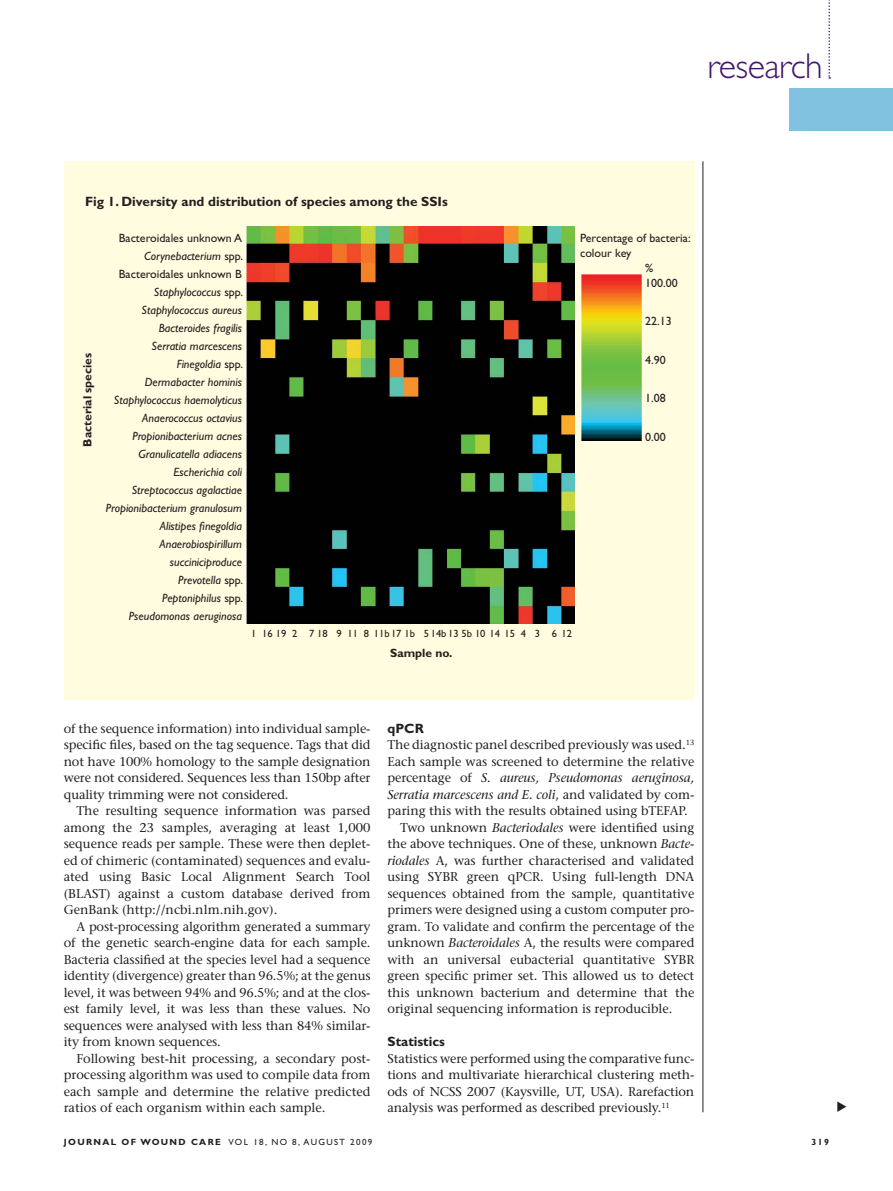
<style>
.page{position:relative;width:893px;height:1191px;background:#fff}
.page>*{position:absolute;margin:0;border:0;box-sizing:border-box;transform-origin:0 0}
.t1{font:300 36px "Gill Sans";letter-spacing:-.015em;color:#45186e}
.t2{font:700 13.5px "Gill Sans";color:#231f20}
.t3{font:12.75px/16.5px "Stone Serif";letter-spacing:-.005em;color:#231f20;text-align:justify}
.t4{font:italic 12.75px "Stone Serif";letter-spacing:-.005em;color:#231f20}
.t5{font:italic 12px/18px "Gill Sans";color:#231f20;text-align:right}
.t6{font:12px "Gill Sans";color:#231f20}
.t7{font:700 12px "Gill Sans";color:#231f20}
.t8{font:10.5px "Gill Sans";color:#231f20}
.t9{font:9px "Gill Sans";letter-spacing:.15em;color:#231f20}
.t10{font:700 9px "Gill Sans";color:#231f20}
.s1{font-style:normal}
.s2{font-style:italic}
.s3{font-weight:700}
</style>
<div class="page">
<div style="left:789px;top:89px;width:104px;height:42px;background:#7fc1de"></div>
<svg style="left:828px;top:0;width:2px;height:79px"></svg>
<hr style="left:703px;top:161px;width:1px;height:951px;background:#231f20">
<div style="left:64px;top:161px;width:630px;height:538px;background:#fffcdf"></div>
<img style="left:247px;top:226px;width:328px;height:398px">
<img style="left:581px;top:274px;width:61px;height:166px">
<h1 class="t1" style="left:707px;top:53px;width:117px">research</h1>
<p class="t2" style="left:85px;top:197px;width:364px">Fig 1. Diversity and distribution of species among the SSIs</p>
<p class="t7" style="left:83px;top:447px;width:95px;rotate:-90deg">Bacterial species</p>
<p class="t5" style="left:106px;top:230px;width:139px"><span class="s1">Bacteroidales unknown A<br></span>Corynebacterium <span class="s1">spp.<br>Bacteroidales unknown B<br></span>Staphylococcus <span class="s1">spp.<br></span>Staphylococcus aureus<br>Bacteroides fragilis<br>Serratia marcescens<br>Finegoldia <span class="s1">spp.<br></span>Dermabacter hominis<br>Staphylococcus haemolyticus<br>Anaerococcus octavius<br>Propionibacterium acnes<br>Granulicatella adiacens<br>Escherichia coli<br>Streptococcus agalactiae<br>Propionibacterium granulosum<br>Alistipes finegoldia<br>Anaerobiospirillum succiniciproduce<br>Prevotella <span class="s1">spp.<br></span>Peptoniphilus <span class="s1">spp.<br></span>Pseudomonas aeruginosa</p>
<p class="t6" style="left:580px;top:234px;width:112px">Percentage of bacteria:</p>
<p class="t6" style="left:580px;top:249px;width:53px">colour key</p>
<p class="t6" style="left:645px;top:264px;width:10px">%</p>
<p class="t6" style="left:645px;top:279px;width:34px">100.00</p>
<p class="t6" style="left:645px;top:317px;width:28px">22.13</p>
<p class="t6" style="left:645px;top:355px;width:22px">4.90</p>
<p class="t6" style="left:645px;top:394px;width:22px">1.08</p>
<p class="t6" style="left:645px;top:432px;width:22px">0.00</p>
<p class="t8" style="left:251px;top:629px;width:322px">1 16 19 2 7 18 9 11 8 11b 17 1b 5 14b 13 5b 10 14 15 4 3 6 12</p>
<p class="t7" style="left:390px;top:648px;width:64px">Sample no.</p>
<p class="t3" style="left:64px;top:721px;width:308px">of the sequence information) into individual sample&shy;specific files, based on the tag sequence. Tags that did not have 100% homology to the sample designation were not considered. Sequences less than 150bp after quality trimming were not considered.</p>
<p class="t3" style="left:64px;top:804px;width:308px;text-indent:13px">The resulting sequence information was parsed among the 23 samples, averaging at least 1,000 sequence reads per sample. These were then deplet&shy;ed of chimeric (contaminated) sequences and evalu&shy;ated using Basic Local Alignment Search Tool (BLAST) against a custom database derived from GenBank (http://ncbi.nlm.nih.gov).</p>
<p class="t3" style="left:64px;top:919px;width:308px;text-indent:13px">A post-processing algorithm generated a summary of the genetic search-engine data for each sample.<br>Bacteria classified at the species level had a sequence identity (divergence) greater than 96.5%; at the genus level, it was between 94% and 96.5%; and at the clos&shy;est family level, it was less than these values. No sequences were analysed with less than 84% similar&shy;ity from known sequences.</p>
<p class="t3" style="left:64px;top:1051px;width:308px;text-indent:13px">Following best-hit processing, a secondary post&shy;processing algorithm was used to compile data from each sample and determine the relative predicted ratios of each organism within each sample.</p>
<p class="t2" style="left:387px;top:723px;width:38px">qPCR</p>
<p class="t3" style="left:387px;top:738px;width:308px">The diagnostic panel described previously was used.<sup>13</sup></p>
<p class="t3" style="left:387px;top:754px;width:308px">Each sample was screened to determine the relative</p>
<p class="t4" style="left:387px;top:772px;width:308px"><span class="s1">percentage of</span> S. aureus, Pseudomonas aeruginosa,</p>
<p class="t4" style="left:387px;top:789px;width:308px">Serratia marcescens and E. coli<span class="s1">, and validated by com-</span></p>
<p class="t3" style="left:387px;top:804px;width:302px">paring this with the results obtained using bTEFAP.</p>
<p class="t3" style="left:400px;top:820px;width:296px">Two unknown <span class="s2">Bacteriodales</span> were identified using</p>
<p class="t3" style="left:387px;top:837px;width:308px">the above techniques. One of these, unknown <span class="s2">Bacte-</span></p>
<p class="t3" style="left:387px;top:853px;width:308px"><span class="s2">riodales</span> A, was further characterised and validated</p>
<p class="t3" style="left:387px;top:870px;width:308px">using SYBR green qPCR. Using full-length DNA</p>
<p class="t3" style="left:387px;top:886px;width:308px">sequences obtained from the sample, quantitative</p>
<p class="t3" style="left:387px;top:903px;width:308px">primers were designed using a custom computer pro-</p>
<p class="t3" style="left:387px;top:919px;width:308px">gram. To validate and confirm the percentage of the</p>
<p class="t3" style="left:387px;top:936px;width:308px">unknown <span class="s2">Bacteroidales</span> A, the results were compared</p>
<p class="t3" style="left:387px;top:952px;width:308px">with an universal eubacterial quantitative SYBR</p>
<p class="t3" style="left:387px;top:969px;width:308px">green specific primer set. This allowed us to detect</p>
<p class="t3" style="left:387px;top:985px;width:308px">this unknown bacterium and determine that the</p>
<p class="t3" style="left:387px;top:1002px;width:286px">original sequencing information is reproducible.</p>
<p class="t2" style="left:387px;top:1037px;width:59px">Statistics</p>
<p class="t3" style="left:387px;top:1051px;width:308px">Statistics were performed using the comparative func&shy;tions and multivariate hierarchical clustering meth&shy;ods of NCSS 2007 (Kaysville, UT, USA). Rarefaction analysis was performed as described previously.<sup>11</sup></p>
<p class="t9" style="left:64px;top:1139px;width:310px"><span class="s3">JOURNAL OF WOUND CARE</span> VOL 18, NO 8, AUGUST 2009</p>
<p class="t10" style="left:812px;top:1139px;width:19px">319</p>
</div>
